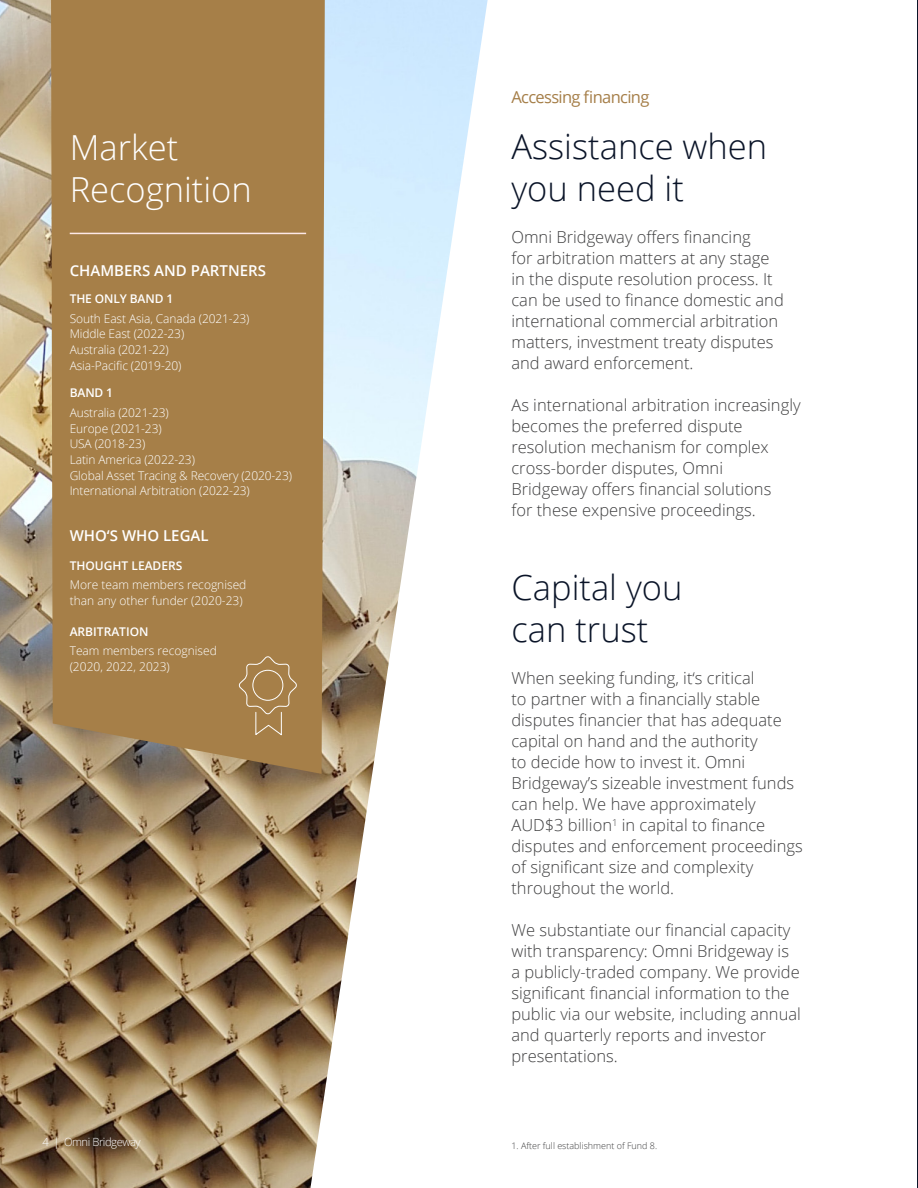
<style>
.page{position:relative;width:918px;height:1188px;background:#fff}
.page>*{position:absolute;margin:0;border:0;box-sizing:border-box;transform-origin:0 0}
.t1{font:300 34.5px/42px "Open Sans";color:#0a1428}
.Subhead{font:300 34.5px/42px "Open Sans";color:#fff}
.body{font:300 16.5px/21px "Open Sans";color:#3e3e3f}
.Subhead-2{font:16.5px "Open Sans";letter-spacing:-.04em;color:#a57e48}
.body-2{font:600 15px "Open Sans";color:#fff}
.body-3{font:300 12px/16.2px "Open Sans";letter-spacing:-.01em;color:#fff}
.body-4{font:600 12px "Open Sans";color:#fff}
.t2{font:300 11.25px "Open Sans";letter-spacing:-.04em;color:#fff}
.t3{font:300 9px "Open Sans";color:#3e3e3f}
</style>
<div class="page">
<img style="left:0;top:0;width:488px;height:1188px">
<hr style="left:917px;top:0;width:1px;height:1188px;background:#0a1428">
<div style="left:51px;top:0;width:274px;height:774px;background:#a67f48"></div>
<hr style="left:70px;top:233px;width:236px;height:1px;background:#fde8e7">
<svg style="left:238px;top:622px;width:60px;height:127px"></svg>
<p class="Subhead" style="left:70px;top:126px;width:184px">Market<br>Recognition</p>
<p class="body-2" style="left:70px;top:260px;width:198px">CHAMBERS AND PARTNERS</p>
<p class="body-4" style="left:70px;top:290px;width:105px">THE ONLY BAND 1</p>
<p class="body-3" style="left:70px;top:310px;width:181px">South East Asia, Canada (2021-23)</p>
<p class="body-3" style="left:70px;top:326px;width:116px">Middle East (2022-23)</p>
<p class="body-3" style="left:70px;top:341px;width:101px">Australia (2021-22)</p>
<p class="body-3" style="left:70px;top:357px;width:113px">Asia-Pacific (2019-20)</p>
<p class="body-4" style="left:70px;top:384px;width:45px">BAND 1</p>
<p class="body-3" style="left:70px;top:404px;width:101px">Australia (2021-23)</p>
<p class="body-3" style="left:70px;top:420px;width:93px">Europe (2021-23)</p>
<p class="body-3" style="left:70px;top:435px;width:77px">USA (2018-23)</p>
<p class="body-3" style="left:70px;top:451px;width:127px">Latin America (2022-23)</p>
<p class="body-3" style="left:70px;top:467px;width:224px">Global Asset Tracing &amp; Recovery (2020-23)</p>
<p class="body-3" style="left:70px;top:482px;width:182px">International Arbitration (2022-23)</p>
<p class="body-2" style="left:70px;top:525px;width:140px">WHO‘S WHO LEGAL</p>
<p class="body-4" style="left:70px;top:558px;width:114px">THOUGHT LEADERS</p>
<p class="body-3" style="left:70px;top:576px;width:178px">More team members recognised than any other funder (2020-23)</p>
<p class="body-4" style="left:70px;top:624px;width:80px">ARBITRATION</p>
<p class="body-3" style="left:70px;top:642px;width:149px">Team members recognised (2020, 2022, 2023)</p>
<p class="t2" style="left:43px;top:1134px;width:100px">4 | Omni Bridgeway</p>
<p class="Subhead-2" style="left:511px;top:86px;width:139px">Accessing financing</p>
<p class="t1" style="left:511px;top:125px;width:257px">Assistance when you need it</p>
<p class="body" style="left:511px;top:226px;width:274px">Omni Bridgeway offers financing<br>for arbitration matters at any stage in the dispute resolution process. It can be used to finance domestic and international commercial arbitration matters, investment treaty disputes and award enforcement.</p>
<p class="body" style="left:511px;top:394px;width:291px">As international arbitration increasingly becomes the preferred dispute resolution mechanism for complex cross-border disputes, Omni Bridgeway offers financial solutions<br>for these expensive proceedings.</p>
<p class="t1" style="left:511px;top:566px;width:173px">Capital you can trust</p>
<p class="body" style="left:511px;top:667px;width:293px">When seeking funding, it‘s critical<br>to partner with a financially stable disputes financier that has adequate capital on hand and the authority<br>to decide how to invest it. Omni Bridgeway’s sizeable investment funds can help. We have approximately AUD$3 billion<sup>1</sup> in capital to finance disputes and enforcement proceedings of significant size and complexity throughout the world.</p>
<p class="body" style="left:511px;top:919px;width:291px">We substantiate our financial capacity with transparency: Omni Bridgeway is a publicly-traded company. We provide significant financial information to the public via our website, including annual and quarterly reports and investor presentations.</p>
<p class="t3" style="left:511px;top:1140px;width:147px">1. After full establishment of Fund 8.</p>
</div>
